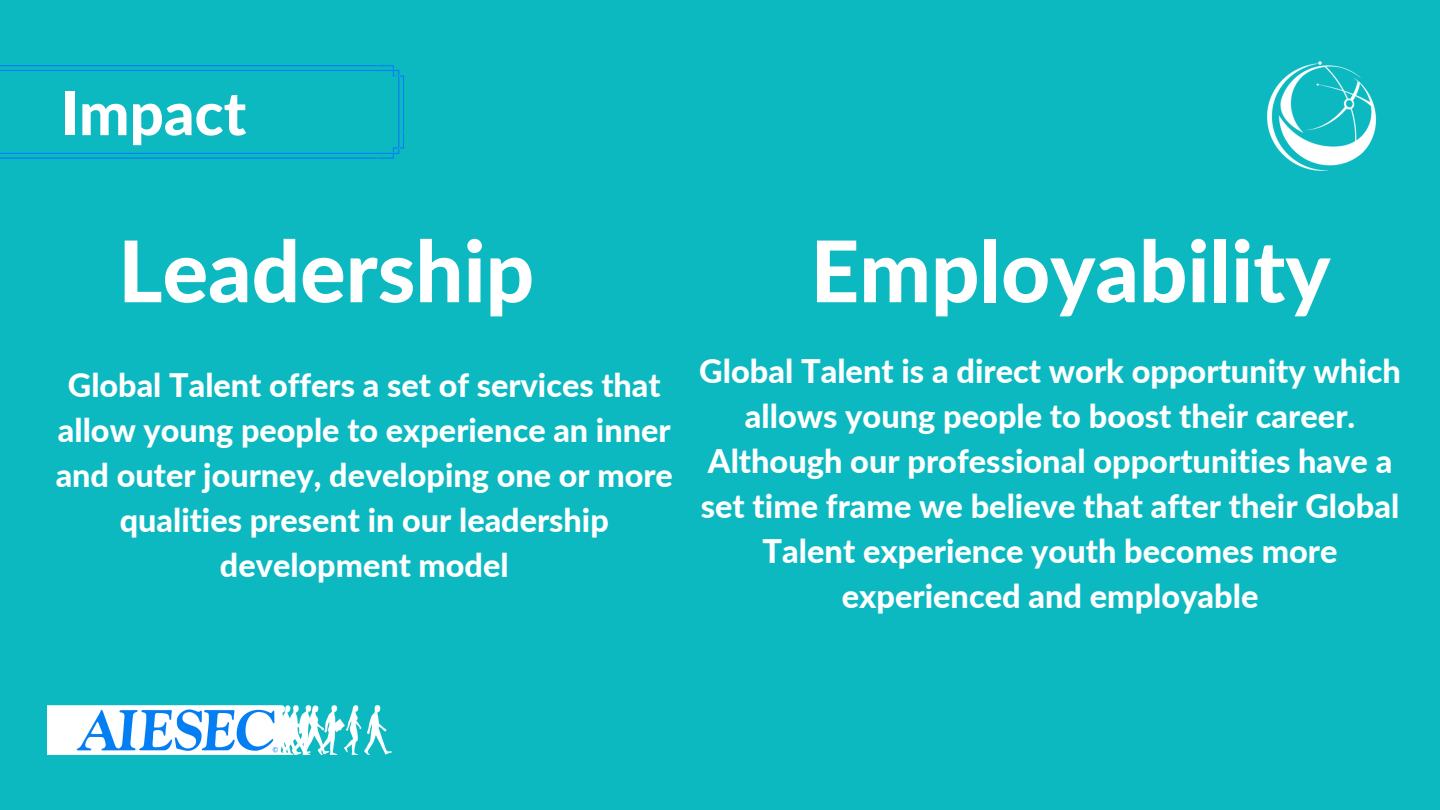
<style>
.page{position:relative;width:1440px;height:810px;background:#0cb9c1}
.page>*{position:absolute;margin:0;border:0;box-sizing:border-box;transform-origin:0 0}
.t1{font:800 85px "Lato";color:#fff}
.t2{font:800 60px "Lato";color:#fff}
.t3{font:800 32.5px/45px "Lato";color:#fff;text-align:center}
.t4{font:800 32.4px/44.8px "Lato";color:#fff;text-align:center}
</style>
<div class="page">
<img style="left:1267px;top:61px;width:110px;height:110px">
<svg style="left:0;top:65px;width:404px;height:94px"></svg>
<img style="left:48px;top:705px;width:343px;height:49px">
<p class="t2" style="left:61px;top:76px;width:187px">Impact</p>
<p class="t1" style="left:118px;top:218px;width:418px">Leadership</p>
<p class="t4" style="left:56px;top:362px;width:619px">Global Talent offers a set of services that allow young people to experience an inner and outer journey, developing one or more qualities present in our leadership development model</p>
<p class="t1" style="left:811px;top:218px;width:522px">Employability</p>
<p class="t3" style="left:699px;top:348px;width:703px">Global Talent is a direct work opportunity which allows young people to boost their career.<br>Although our professional opportunities have a set time frame we believe that after their Global Talent experience youth becomes more experienced and employable</p>
</div>
